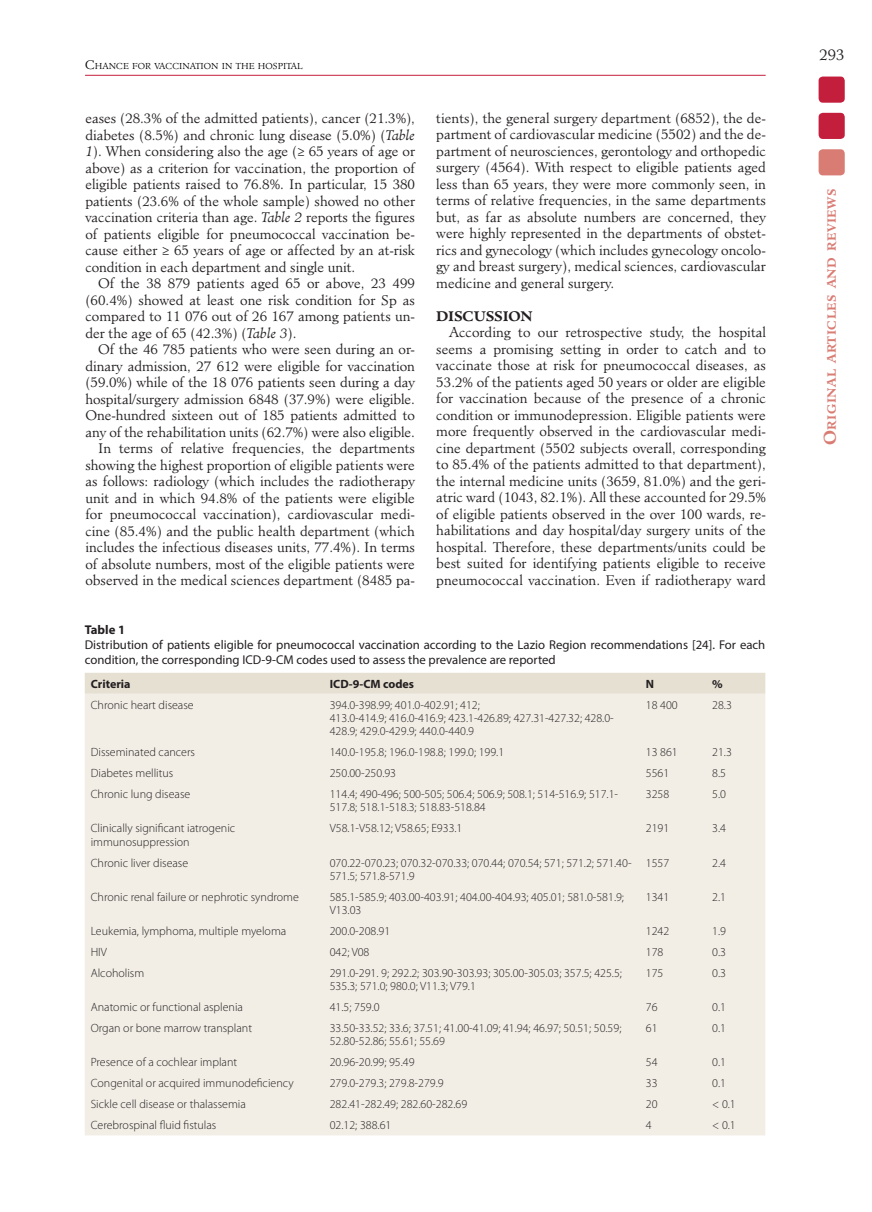
<style>
.page{position:relative;width:872px;height:1212px;background:#fff}
.page>*{position:absolute;margin:0;border:0;box-sizing:border-box;transform-origin:0 0}
.t1{font:300 15px "Minister Std";color:#231f20}
.t2{font:300 13.5px/16.5px "Minister Std";color:#231f20;text-align:justify}
.t3{font:700 13.5px "Minister Std";letter-spacing:-.02em;color:#231f20}
.t4{font:12.75px/15px "Myriad Pro";color:#231f20}
.t5{font:700 12.75px "Myriad Pro";color:#231f20}
.t6{font:300 12px/13.2px "Myriad Pro";color:#231f20}
.t7{font:700 12px "Myriad Pro";color:#231f20}
.t8{font:700 11.55px "Minister Std";letter-spacing:.045em;color:#d97c74}
.t9{font:300 8.4px "Minister Std";color:#000}
.s1{font-size:12px}
.s2{font-style:italic}
.s3{font-size:16.5px}
</style>
<div class="page">
<hr style="left:85px;top:75px;width:680px;height:1px;background:#c31f3d">
<div style="left:818px;top:77px;width:26px;height:26px;background:#c31f3d;border-radius:4px"></div>
<div style="left:818px;top:113px;width:26px;height:26px;background:#c31f3d;border-radius:4px"></div>
<div style="left:818px;top:149px;width:26px;height:26px;background:#d97c74;border-radius:4px"></div>
<div style="left:85px;top:673px;width:680px;height:21px;background:#e6e0d3"></div>
<div style="left:85px;top:694px;width:680px;height:441px;background:#f2eee6"></div>
<p class="t9" style="left:85px;top:61px;width:219px"><span class="s1">C</span>HANCE FOR VACCINATION IN THE HOSPITAL</p>
<p class="t2" style="left:85px;top:110px;width:331px">eases (28.3% of the admitted patients), cancer (21.3%), diabetes (8.5%) and chronic lung disease (5.0%) (<span class="s2">Table 1</span>). When considering also the age (≥ 65 years of age or above) as a criterion for vaccination, the proportion of eligible patients raised to 76.8%. In particular, 15 380 patients (23.6% of the whole sample) showed no other vaccination criteria than age. <span class="s2">Table 2</span> reports the figures of patients eligible for pneumococcal vaccination be&shy;cause either ≥ 65 years of age or affected by an at-risk condition in each department and single unit.</p>
<p class="t2" style="left:85px;top:275px;width:331px;text-indent:13px">Of the 38 879 patients aged 65 or above, 23 499 (60.4%) showed at least one risk condition for Sp as compared to 11 076 out of 26 167 among patients un&shy;der the age of 65 (42.3%) (<span class="s2">Table 3</span>).</p>
<p class="t2" style="left:85px;top:341px;width:331px;text-align:right">Of the 46 785 patients who were seen during an or&shy;dinary admission, 27 612 were eligible for vaccination (59.0%) while of the 18 076 patients seen during a day hospital/surgery admission 6848 (37.9%) were eligible.<br>One-hundred sixteen out of 185 patients admitted to any of the rehabilitation units (62.7%) were also eligible.<br>In terms of relative frequencies, the departments showing the highest proportion of eligible patients were as follows: radiology (which includes the radiotherapy unit and in which 94.8% of the patients were eligible for pneumococcal vaccination), cardiovascular medi&shy;cine (85.4%) and the public health department (which includes the infectious diseases units, 77.4%). In terms of absolute numbers, most of the eligible patients were observed in the medical sciences department (8485 pa-</p>
<p class="t2" style="left:436px;top:110px;width:331px">tients), the general surgery department (6852), the de&shy;partment of cardiovascular medicine (5502) and the de&shy;partment of neurosciences, gerontology and orthopedic surgery (4564). With respect to eligible patients aged less than 65 years, they were more commonly seen, in terms of relative frequencies, in the same departments but, as far as absolute numbers are concerned, they were highly represented in the departments of obstet&shy;rics and gynecology (which includes gynecology oncolo&shy;gy and breast surgery), medical sciences, cardiovascular medicine and general surgery.</p>
<p class="t3" style="left:436px;top:308px;width:98px">DISCUSSION</p>
<p class="t2" style="left:436px;top:324px;width:331px;text-indent:13px">According to our retrospective study, the hospital seems a promising setting in order to catch and to vaccinate those at risk for pneumococcal diseases, as 53.2% of the patients aged 50 years or older are eligible for vaccination because of the presence of a chronic condition or immunodepression. Eligible patients were more frequently observed in the cardiovascular medi&shy;cine department (5502 subjects overall, corresponding to 85.4% of the patients admitted to that department), the internal medicine units (3659, 81.0%) and the geri&shy;atric ward (1043, 82.1%). All these accounted for 29.5% of eligible patients observed in the over 100 wards, re&shy;habilitations and day hospital/day surgery units of the hospital. Therefore, these departments/units could be best suited for identifying patients eligible to receive pneumococcal vaccination. Even if radiotherapy ward</p>
<p class="t5" style="left:85px;top:622px;width:42px">Table 1</p>
<p class="t4" style="left:85px;top:637px;width:682px">Distribution of patients eligible for pneumococcal vaccination according to the Lazio Region recommendations [24]. For each condition, the corresponding ICD-9-CM codes used to assess the prevalence are reported</p>
<p class="t7" style="left:91px;top:676px;width:41px">Criteria</p>
<p class="t7" style="left:330px;top:676px;width:86px">ICD-9-CM codes</p>
<p class="t7" style="left:646px;top:676px;width:10px">N</p>
<p class="t7" style="left:712px;top:676px;width:12px">%</p>
<p class="t6" style="left:91px;top:698px;width:104px">Chronic heart disease</p>
<p class="t6" style="left:330px;top:698px;width:285px">394.0-398.99; 401.0-402.91; 412;<br>413.0-414.9; 416.0-416.9; 423.1-426.89; 427.31-427.32; 428.0-<br>428.9; 429.0-429.9; 440.0-440.9</p>
<p class="t6" style="left:646px;top:698px;width:33px">18 400</p>
<p class="t6" style="left:712px;top:698px;width:21px">28.3</p>
<p class="t6" style="left:91px;top:746px;width:106px">Disseminated cancers</p>
<p class="t6" style="left:330px;top:746px;width:176px">140.0-195.8; 196.0-198.8; 199.0; 199.1</p>
<p class="t6" style="left:646px;top:746px;width:33px">13 861</p>
<p class="t6" style="left:712px;top:746px;width:21px">21.3</p>
<p class="t6" style="left:91px;top:767px;width:84px">Diabetes mellitus</p>
<p class="t6" style="left:330px;top:767px;width:68px">250.00-250.93</p>
<p class="t6" style="left:646px;top:767px;width:25px">5561</p>
<p class="t6" style="left:712px;top:767px;width:15px">8.5</p>
<p class="t6" style="left:91px;top:788px;width:101px">Chronic lung disease</p>
<p class="t6" style="left:330px;top:788px;width:290px">114.4; 490-496; 500-505; 506.4; 506.9; 508.1; 514-516.9; 517.1-<br>517.8; 518.1-518.3; 518.83-518.84</p>
<p class="t6" style="left:646px;top:788px;width:25px">3258</p>
<p class="t6" style="left:712px;top:788px;width:15px">5.0</p>
<p class="t6" style="left:91px;top:822px;width:146px">Clinically significant iatrogenic immunosuppression</p>
<p class="t6" style="left:330px;top:822px;width:134px">V58.1-V58.12; V58.65; E933.1</p>
<p class="t6" style="left:646px;top:822px;width:25px">2191</p>
<p class="t6" style="left:712px;top:822px;width:15px">3.4</p>
<p class="t6" style="left:91px;top:856px;width:99px">Chronic liver disease</p>
<p class="t6" style="left:330px;top:856px;width:303px">070.22-070.23; 070.32-070.33; 070.44; 070.54; 571; 571.2; 571.40-<br>571.5; 571.8-571.9</p>
<p class="t6" style="left:646px;top:856px;width:25px">1557</p>
<p class="t6" style="left:712px;top:856px;width:15px">2.4</p>
<p class="t6" style="left:91px;top:890px;width:210px">Chronic renal failure or nephrotic syndrome</p>
<p class="t6" style="left:330px;top:890px;width:296px">585.1-585.9; 403.00-403.91; 404.00-404.93; 405.01; 581.0-581.9;<br>V13.03</p>
<p class="t6" style="left:646px;top:890px;width:25px">1341</p>
<p class="t6" style="left:712px;top:890px;width:15px">2.1</p>
<p class="t6" style="left:91px;top:924px;width:197px">Leukemia, lymphoma, multiple myeloma</p>
<p class="t6" style="left:330px;top:924px;width:62px">200.0-208.91</p>
<p class="t6" style="left:646px;top:924px;width:25px">1242</p>
<p class="t6" style="left:712px;top:924px;width:15px">1.9</p>
<p class="t6" style="left:91px;top:945px;width:18px">HIV</p>
<p class="t6" style="left:330px;top:945px;width:41px">042; V08</p>
<p class="t6" style="left:646px;top:945px;width:19px">178</p>
<p class="t6" style="left:712px;top:945px;width:15px">0.3</p>
<p class="t6" style="left:91px;top:966px;width:55px">Alcoholism</p>
<p class="t6" style="left:330px;top:966px;width:294px">291.0-291. 9; 292.2; 303.90-303.93; 305.00-305.03; 357.5; 425.5;<br>535.3; 571.0; 980.0; V11.3; V79.1</p>
<p class="t6" style="left:646px;top:966px;width:19px">175</p>
<p class="t6" style="left:712px;top:966px;width:15px">0.3</p>
<p class="t6" style="left:91px;top:1001px;width:154px">Anatomic or functional asplenia</p>
<p class="t6" style="left:330px;top:1001px;width:51px">41.5; 759.0</p>
<p class="t6" style="left:646px;top:1001px;width:13px">76</p>
<p class="t6" style="left:712px;top:1001px;width:15px">0.1</p>
<p class="t6" style="left:91px;top:1022px;width:163px">Organ or bone marrow transplant</p>
<p class="t6" style="left:330px;top:1022px;width:293px">33.50-33.52; 33.6; 37.51; 41.00-41.09; 41.94; 46.97; 50.51; 50.59;<br>52.80-52.86; 55.61; 55.69</p>
<p class="t6" style="left:646px;top:1022px;width:13px">61</p>
<p class="t6" style="left:712px;top:1022px;width:15px">0.1</p>
<p class="t6" style="left:91px;top:1056px;width:148px">Presence of a cochlear implant</p>
<p class="t6" style="left:330px;top:1056px;width:86px">20.96-20.99; 95.49</p>
<p class="t6" style="left:646px;top:1056px;width:13px">54</p>
<p class="t6" style="left:712px;top:1056px;width:15px">0.1</p>
<p class="t6" style="left:91px;top:1077px;width:204px">Congenital or acquired immunodeficiency</p>
<p class="t6" style="left:330px;top:1077px;width:115px">279.0-279.3; 279.8-279.9</p>
<p class="t6" style="left:646px;top:1077px;width:13px">33</p>
<p class="t6" style="left:712px;top:1077px;width:15px">0.1</p>
<p class="t6" style="left:91px;top:1098px;width:157px">Sickle cell disease or thalassemia</p>
<p class="t6" style="left:330px;top:1098px;width:139px">282.41-282.49; 282.60-282.69</p>
<p class="t6" style="left:646px;top:1098px;width:13px">20</p>
<p class="t6" style="left:712px;top:1098px;width:25px">&lt; 0.1</p>
<p class="t6" style="left:91px;top:1119px;width:127px">Cerebrospinal fluid fistulas</p>
<p class="t6" style="left:330px;top:1119px;width:63px">02.12; 388.61</p>
<p class="t6" style="left:646px;top:1119px;width:7px">4</p>
<p class="t6" style="left:712px;top:1119px;width:25px">&lt; 0.1</p>
<p class="t1" style="left:819px;top:45px;width:27px">293</p>
<p class="t8" style="left:824px;top:445px;width:258px;rotate:-90deg"><span class="s3">O</span>riginal articles and reviews</p>
</div>
